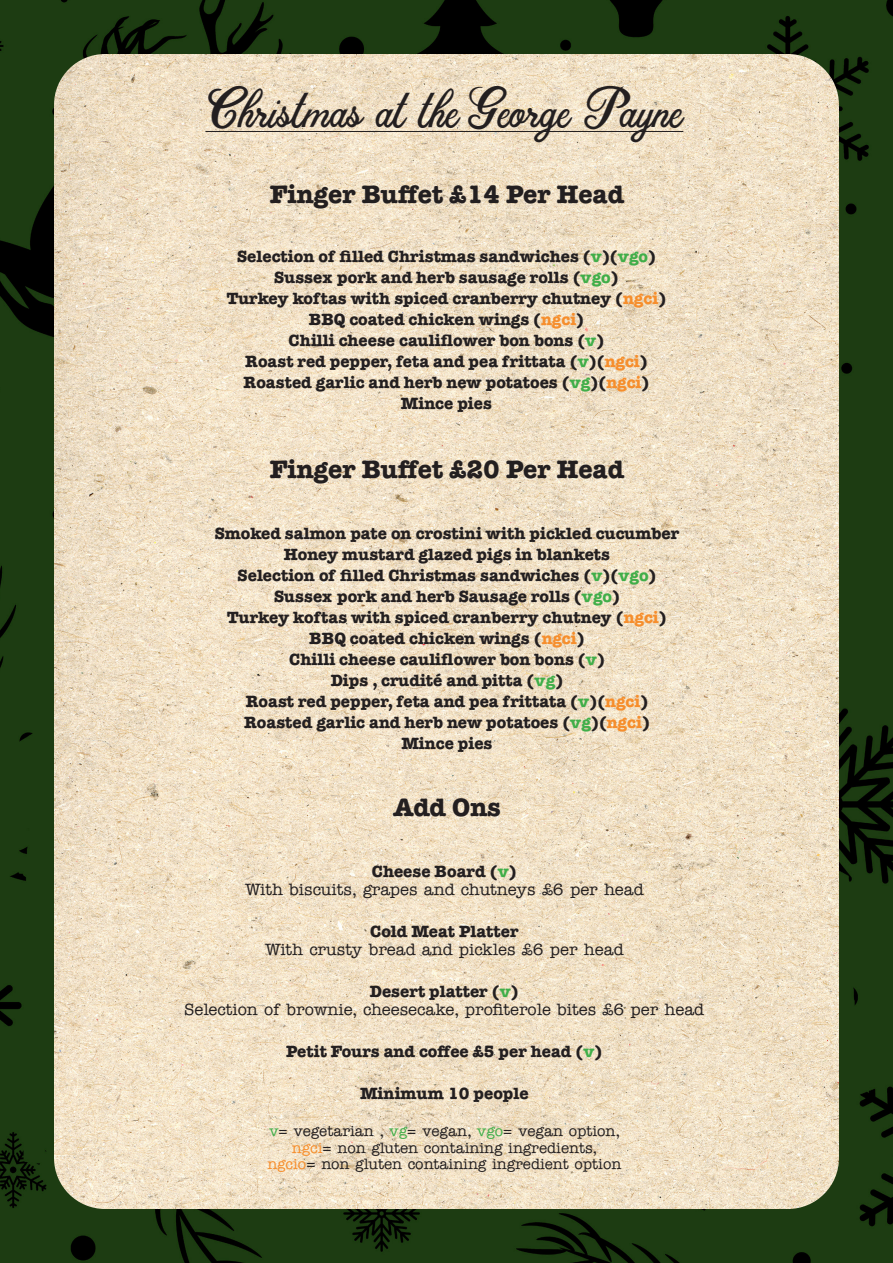
<style>
.page{position:relative;width:893px;height:1263px;background:#fff}
.page>*{position:absolute;margin:0;border:0;box-sizing:border-box;transform-origin:0 0}
.t1{font:43.5px "Christmas Time Personal Use Regula";color:#231f20}
.t2{font:700 25.5px "American Typewriter ITC Pro";color:#231f20}
.t3{font:700 16.5px "American Typewriter ITC Pro";color:#231f20}
.Desc{font:500 16.5px "American Typewriter ITC Pro";color:#231f20}
.Dish_Title{font:500 15px "American Typewriter ITC Pro";color:#231f20}
.s1{color:#40ae49}
.s2{color:#f68e2c}
</style>
<div class="page">
<img style="left:0;top:0;width:893px;height:1263px">
<img style="left:54px;top:54px;width:785px;height:1155px">
<hr style="left:205px;top:131px;width:478px;height:1px;background:#231f20">
<p class="t1" style="left:205px;top:83px;width:479px">Christmas at the George Payne</p>
<p class="t2" style="left:270px;top:178px;width:356px">Finger Buffet £14 Per Head</p>
<p class="t3" style="left:237px;top:246px;width:420px">Selection of filled Christmas sandwiches (<span class="s1">v</span>)(<span class="s1">vgo</span>)</p>
<p class="t3" style="left:274px;top:267px;width:346px">Sussex pork and herb sausage rolls (<span class="s1">vgo</span>)</p>
<p class="t3" style="left:227px;top:288px;width:441px">Turkey koftas with spiced cranberry chutney (<span class="s2">ngci</span>)</p>
<p class="t3" style="left:309px;top:309px;width:277px">BBQ coated chicken wings (<span class="s2">ngci</span>)</p>
<p class="t3" style="left:289px;top:330px;width:317px">Chilli cheese cauliflower bon bons (<span class="s1">v</span>)</p>
<p class="t3" style="left:245px;top:351px;width:404px">Roast red pepper, feta and pea frittata (<span class="s1">v</span>)(<span class="s2">ngci</span>)</p>
<p class="t3" style="left:244px;top:372px;width:407px">Roasted garlic and herb new potatoes (<span class="s1">vg</span>)(<span class="s2">ngci</span>)</p>
<p class="t3" style="left:401px;top:393px;width:93px">Mince pies</p>
<p class="t2" style="left:270px;top:453px;width:356px">Finger Buffet £20 Per Head</p>
<p class="t3" style="left:215px;top:523px;width:466px">Smoked salmon pate on crostini with pickled cucumber</p>
<p class="t3" style="left:284px;top:544px;width:328px">Honey mustard glazed pigs in blankets</p>
<p class="t3" style="left:238px;top:565px;width:420px">Selection of filled Christmas sandwiches (<span class="s1">v</span>)(<span class="s1">vgo</span>)</p>
<p class="t3" style="left:274px;top:586px;width:347px">Sussex pork and herb Sausage rolls (<span class="s1">vgo</span>)</p>
<p class="t3" style="left:227px;top:607px;width:441px">Turkey koftas with spiced cranberry chutney (<span class="s2">ngci</span>)</p>
<p class="t3" style="left:309px;top:628px;width:277px">BBQ coated chicken wings (<span class="s2">ngci</span>)</p>
<p class="t3" style="left:289px;top:649px;width:317px">Chilli cheese cauliflower bon bons (<span class="s1">v</span>)</p>
<p class="t3" style="left:331px;top:670px;width:234px">Dips , crudité and pitta (<span class="s1">vg</span>)</p>
<p class="t3" style="left:246px;top:691px;width:404px">Roast red pepper, feta and pea frittata (<span class="s1">v</span>)(<span class="s2">ngci</span>)</p>
<p class="t3" style="left:244px;top:712px;width:407px">Roasted garlic and herb new potatoes (<span class="s1">vg</span>)(<span class="s2">ngci</span>)</p>
<p class="t3" style="left:401px;top:733px;width:93px">Mince pies</p>
<p class="t2" style="left:393px;top:791px;width:109px">Add Ons</p>
<p class="t3" style="left:372px;top:861px;width:146px">Cheese Board (<span class="s1">v</span>)</p>
<p class="Desc" style="left:245px;top:879px;width:400px">With biscuits, grapes and chutneys £6 per head</p>
<p class="t3" style="left:370px;top:921px;width:150px">Cold Meat Platter</p>
<p class="Desc" style="left:265px;top:939px;width:360px">With crusty bread and pickles £6 per head</p>
<p class="t3" style="left:370px;top:981px;width:150px">Desert platter (<span class="s1">v</span>)</p>
<p class="Desc" style="left:185px;top:999px;width:521px">Selection of brownie, cheesecake, profiterole bites £6 per head</p>
<p class="t3" style="left:286px;top:1041px;width:318px">Petit Fours and coffee £5 per head (<span class="s1">v</span>)</p>
<p class="t3" style="left:360px;top:1083px;width:170px">Minimum 10 people</p>
<p class="Dish_Title" style="left:269px;top:1122px;width:353px"><span class="s1">v</span>= vegetarian , <span class="s1">vg</span>= vegan, <span class="s1">vgo</span>= vegan option,</p>
<p class="Dish_Title" style="left:292px;top:1138px;width:307px"><span class="s2">ngci</span>= non gluten containing ingredients,</p>
<p class="Dish_Title" style="left:267px;top:1155px;width:355px"><span class="s2">ngcio</span>= non gluten containing ingredient option</p>
</div>
